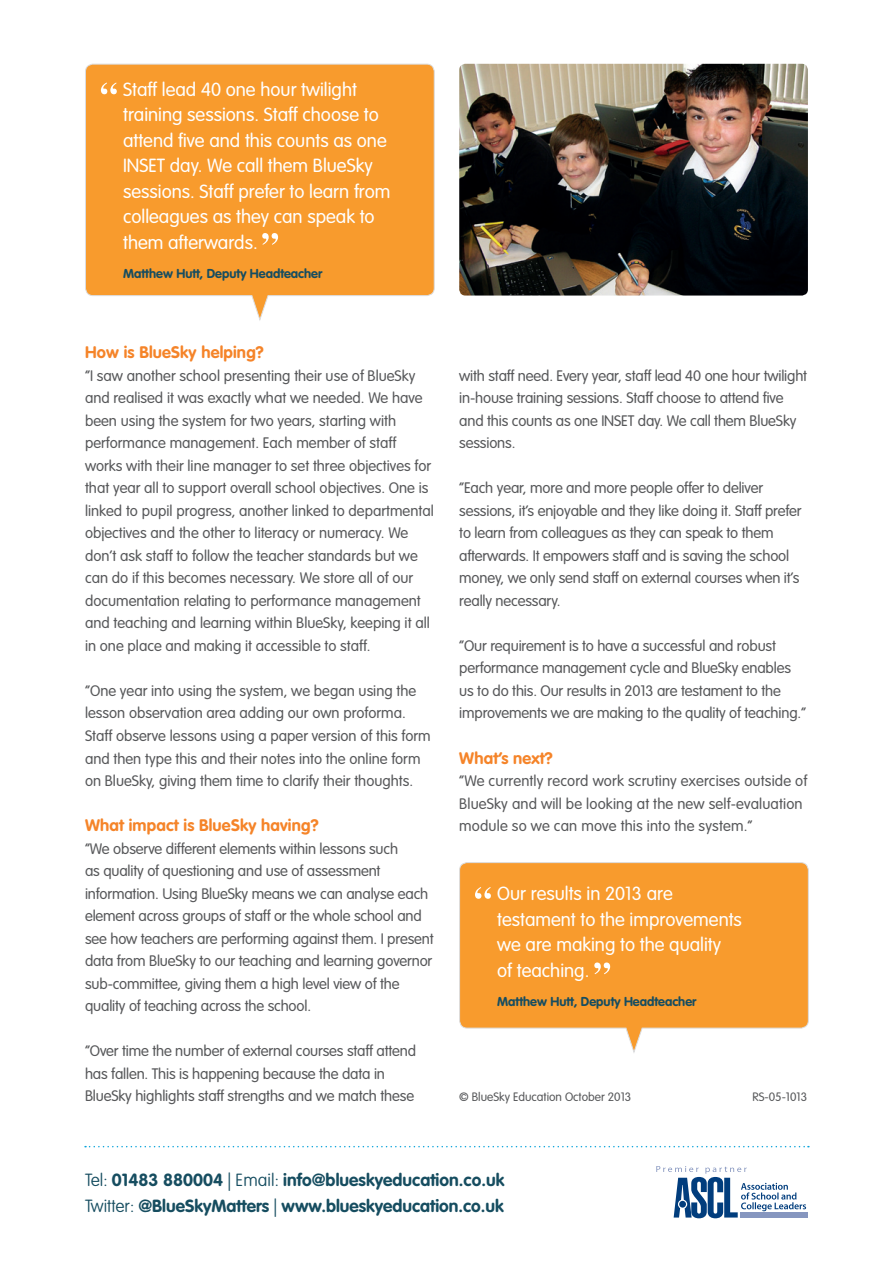
<style>
.page{position:relative;width:893px;height:1263px;background:#fff}
.page>*{position:absolute;margin:0;border:0;box-sizing:border-box;transform-origin:0 0}
.t1{font:300 18.75px/25.5px "VAG Rounded Std";color:#fff}
.t2{font:700 17.4px "VAG Rounded Std";color:#164d60}
.t3{font:700 16.5px "VAG Rounded Std";letter-spacing:.01em;color:#f58429}
.t4{font:300 15px/22.5px "VAG Rounded Std";letter-spacing:-.01em;color:#57585a}
.t5{font:300 15px/22.5px "VAG Rounded Std";letter-spacing:.01em;color:#57585a}
.t6{font:700 12.75px "VAG Rounded Std";color:#164d60}
.t7{font:300 12px "VAG Rounded Std";color:#57585a}
.s1{font-weight:100}
</style>
<div class="page">
<div style="left:741px;top:1212px;width:67px;height:5px;background:#8696bf"></div>
<svg style="left:656px;top:1166px;width:150px;height:52px"></svg>
<svg style="left:85px;top:1146px;width:724px;height:1px"></svg>
<img style="left:459px;top:64px;width:349px;height:232px">
<svg style="left:85px;top:63px;width:350px;height:258px;background:#f8a544"></svg>
<svg style="left:262px;top:233px;width:16px;height:12px"></svg>
<svg style="left:101px;top:83px;width:16px;height:11px"></svg>
<svg style="left:459px;top:862px;width:350px;height:191px;background:#f8a84a"></svg>
<svg style="left:594px;top:962px;width:16px;height:12px"></svg>
<svg style="left:475px;top:887px;width:16px;height:12px"></svg>
<p class="t1" style="left:123px;top:77px;width:269px">Staff lead 40 one hour twilight training sessions. Staff choose to attend five and this counts as one<br>INSET day. We call them BlueSky sessions. Staff prefer to learn from colleagues as they can speak to them afterwards.</p>
<p class="t6" style="left:123px;top:266px;width:201px">Matthew Hutt, Deputy Headteacher</p>
<p class="t3" style="left:85px;top:343px;width:180px">How is BlueSky helping?</p>
<p class="t4" style="left:85px;top:365px;width:350px">“I saw another school presenting their use of BlueSky and realised it was exactly what we needed. We have been using the system for two years, starting with performance management. Each member of staff works with their line manager to set three objectives for that year all to support overall school objectives. One is linked to pupil progress, another linked to departmental objectives and the other to literacy or numeracy. We don’t ask staff to follow the teacher standards but we can do if this becomes necessary. We store all of our documentation relating to performance management and teaching and learning within BlueSky, keeping it all in one place and making it accessible to staff.</p>
<p class="t4" style="left:85px;top:680px;width:347px">“One year into using the system, we began using the lesson observation area adding our own proforma.<br>Staff observe lessons using a paper version of this form and then type this and their notes into the online form on BlueSky, giving them time to clarify their thoughts.</p>
<p class="t3" style="left:85px;top:815px;width:235px">What impact is BlueSky having?</p>
<p class="t4" style="left:85px;top:837px;width:350px">“We observe different elements within lessons such<br>as quality of questioning and use of assessment information. Using BlueSky means we can analyse each element across groups of staff or the whole school and see how teachers are performing against them. I present data from BlueSky to our teaching and learning governor sub-committee, giving them a high level view of the quality of teaching across the school.</p>
<p class="t4" style="left:85px;top:1040px;width:333px">“Over time the number of external courses staff attend has fallen. This is happening because the data in<br>BlueSky highlights staff strengths and we match these</p>
<p class="t4" style="left:459px;top:365px;width:349px">with staff need. Every year, staff lead 40 one hour twilight in-house training sessions. Staff choose to attend five and this counts as one INSET day. We call them BlueSky sessions.</p>
<p class="t4" style="left:459px;top:477px;width:344px">“Each year, more and more people offer to deliver sessions, it’s enjoyable and they like doing it. Staff prefer to learn from colleagues as they can speak to them afterwards. It empowers staff and is saving the school money, we only send staff on external courses when it’s really necessary.</p>
<p class="t4" style="left:459px;top:635px;width:348px">“Our requirement is to have a successful and robust performance management cycle and BlueSky enables us to do this. Our results in 2013 are testament to the improvements we are making to the quality of teaching.”</p>
<p class="t3" style="left:459px;top:748px;width:95px">What’s next?</p>
<p class="t5" style="left:459px;top:770px;width:350px">“We currently record work scrutiny exercises outside of<br>BlueSky and will be looking at the new self-evaluation module so we can move this into the system.”</p>
<p class="t1" style="left:497px;top:882px;width:246px">Our results in 2013 are testament to the improvements we are making to the quality<br>of teaching.</p>
<p class="t6" style="left:497px;top:994px;width:201px">Matthew Hutt, Deputy Headteacher</p>
<p class="t7" style="left:459px;top:1090px;width:174px">© BlueSky Education October 2013</p>
<p class="t7" style="left:753px;top:1090px;width:56px">RS-05-1013</p>
<p class="t2" style="left:85px;top:1170px;width:421px"><span class="s1">Tel:</span> 01483 880004 <span class="s1">| Email:</span> info@blueskyeducation.co.uk</p>
<p class="t2" style="left:85px;top:1196px;width:420px"><span class="s1">Twitter:</span> @BlueSkyMatters <span class="s1">|</span> www.blueskyeducation.co.uk</p>
</div>
